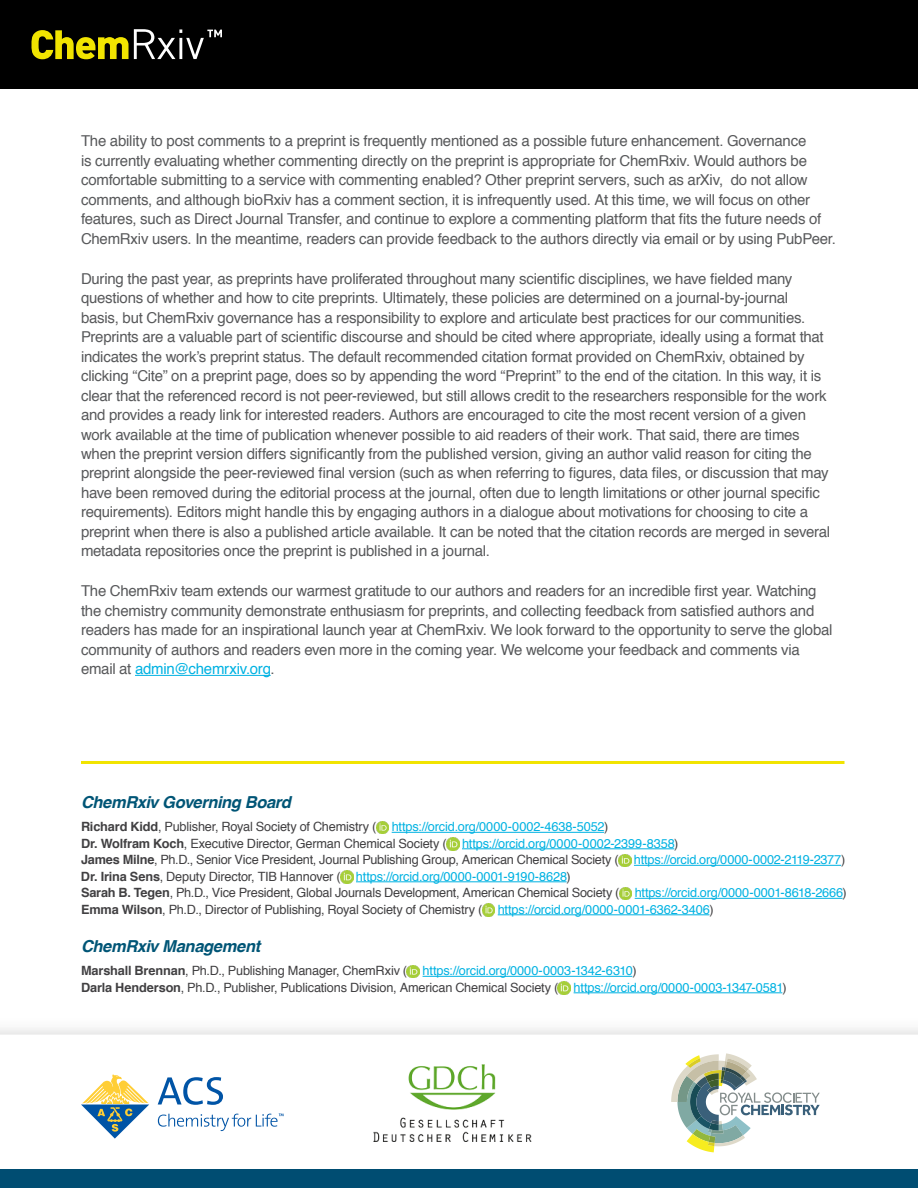
<style>
.page{position:relative;width:918px;height:1188px;background:#fff}
.page>*{position:absolute;margin:0;border:0;box-sizing:border-box;transform-origin:0 0}
.t1{font:italic 700 16.5px "Helvetica";letter-spacing:-.02em;color:#005576}
.t2{font:15px/19.5px "Helvetica";letter-spacing:-.015em;color:#58595b}
.t3{font:12.75px/16.5px "Helvetica";letter-spacing:-.015em;color:#414042}
.s1{color:#00b2e2}
.s2{font-weight:700}
</style>
<div class="page">
<svg style="left:671px;top:1053px;width:149px;height:99px"></svg>
<img style="left:374px;top:1064px;width:158px;height:78px">
<svg style="left:158px;top:1077px;width:65px;height:28px"></svg>
<svg style="left:158px;top:1114px;width:126px;height:17px"></svg>
<svg style="left:81px;top:1074px;width:68px;height:65px"></svg>
<hr style="left:135px;top:675px;width:136px;height:1px;background:#00b2e2">
<hr style="left:392px;top:832px;width:212px;height:1px;background:#00b2e2">
<hr style="left:462px;top:849px;width:212px;height:1px;background:#00b2e2">
<hr style="left:634px;top:865px;width:207px;height:1px;background:#00b2e2">
<hr style="left:356px;top:882px;width:211px;height:1px;background:#00b2e2">
<hr style="left:635px;top:898px;width:208px;height:1px;background:#00b2e2">
<hr style="left:498px;top:915px;width:211px;height:1px;background:#00b2e2">
<hr style="left:423px;top:976px;width:209px;height:1px;background:#00b2e2">
<hr style="left:574px;top:993px;width:208px;height:1px;background:#00b2e2">
<svg style="left:376px;top:821px;width:13px;height:13px"></svg>
<svg style="left:446px;top:838px;width:13px;height:12px"></svg>
<svg style="left:618px;top:854px;width:13px;height:13px"></svg>
<svg style="left:340px;top:871px;width:13px;height:12px"></svg>
<svg style="left:619px;top:887px;width:13px;height:13px"></svg>
<svg style="left:482px;top:904px;width:13px;height:12px"></svg>
<svg style="left:407px;top:965px;width:13px;height:13px"></svg>
<svg style="left:558px;top:982px;width:13px;height:12px"></svg>
<div style="left:0;top:1170px;width:918px;height:18px;background:#004d72"></div>
<hr style="left:81px;top:761px;width:763px;height:3px;background:#f1e400">
<div style="left:0;top:0;width:918px;height:88px;background:#000"></div>
<svg style="left:31px;top:29px;width:191px;height:30px"></svg>
<div style="left:0;top:1028px;width:918px;height:7px;background:#f0f0f0"></div>
<p class="t2" style="left:81px;top:132px;width:756px">The ability to post comments to a preprint is frequently mentioned as a possible future enhancement. Governance<br>is currently evaluating whether commenting directly on the preprint is appropriate for ChemRxiv. Would authors be comfortable submitting to a service with commenting enabled? Other preprint servers, such as arXiv, do not allow comments, and although bioRxiv has a comment section, it is infrequently used. At this time, we will focus on other features, such as Direct Journal Transfer, and continue to explore a commenting platform that fits the future needs of ChemRxiv users. In the meantime, readers can provide feedback to the authors directly via email or by using PubPeer.</p>
<p class="t2" style="left:81px;top:269px;width:751px">During the past year, as preprints have proliferated throughout many scientific disciplines, we have fielded many questions of whether and how to cite preprints. Ultimately, these policies are determined on a journal-by-journal<br>basis, but ChemRxiv governance has a responsibility to explore and articulate best practices for our communities.<br>Preprints are a valuable part of scientific discourse and should be cited where appropriate, ideally using a format that indicates the work’s preprint status. The default recommended citation format provided on ChemRxiv, obtained by clicking “Cite” on a preprint page, does so by appending the word “Preprint” to the end of the citation. In this way, it is clear that the referenced record is not peer-reviewed, but still allows credit to the researchers responsible for the work and provides a ready link for interested readers. Authors are encouraged to cite the most recent version of a given work available at the time of publication whenever possible to aid readers of their work. That said, there are times when the preprint version differs significantly from the published version, giving an author valid reason for citing the preprint alongside the peer-reviewed final version (such as when referring to figures, data files, or discussion that may have been removed during the editorial process at the journal, often due to length limitations or other journal specific requirements). Editors might handle this by engaging authors in a dialogue about motivations for choosing to cite a preprint when there is also a published article available. It can be noted that the citation records are merged in several metadata repositories once the preprint is published in a journal.</p>
<p class="t2" style="left:81px;top:582px;width:753px">The ChemRxiv team extends our warmest gratitude to our authors and readers for an incredible first year. Watching the chemistry community demonstrate enthusiasm for preprints, and collecting feedback from satisfied authors and readers has made for an inspirational launch year at ChemRxiv. We look forward to the opportunity to serve the global community of authors and readers even more in the coming year. We welcome your feedback and comments via email at <span class="s1">admin@chemrxiv.org</span>.</p>
<p class="t1" style="left:81px;top:789px;width:211px">ChemRxiv Governing Board</p>
<p class="t3" style="left:81px;top:819px;width:767px"><span class="s2">Richard Kidd</span>, Publisher, Royal Society of Chemistry ( <span class="s1">https://orcid.org/0000-0002-4638-5052</span>)<br><span class="s2">Dr. Wolfram Koch</span>, Executive Director, German Chemical Society ( <span class="s1">https://orcid.org/0000-0002-2399-8358</span>)<br><span class="s2">James Milne</span>, Ph.D., Senior Vice President, Journal Publishing Group, American Chemical Society ( <span class="s1">https://orcid.org/0000-0002-2119-2377</span>)<br><span class="s2">Dr. Irina Sens</span>, Deputy Director, TIB Hannover ( <span class="s1">https://orcid.org/0000-0001-9190-8628</span>)<br><span class="s2">Sarah B. Tegen</span>, Ph.D., Vice President, Global Journals Development, American Chemical Society ( <span class="s1">https://orcid.org/0000-0001-8618-2666</span>)<br><span class="s2">Emma Wilson</span>, Ph.D., Director of Publishing, Royal Society of Chemistry ( <span class="s1">https://orcid.org/0000-0001-6362-3406</span>)</p>
<p class="t1" style="left:81px;top:933px;width:181px">ChemRxiv Management</p>
<p class="t3" style="left:81px;top:963px;width:707px"><span class="s2">Marshall Brennan</span>, Ph.D., Publishing Manager, ChemRxiv ( <span class="s1">https://orcid.org/0000-0003-1342-6310</span>)<br><span class="s2">Darla Henderson</span>, Ph.D., Publisher, Publications Division, American Chemical Society ( <span class="s1">https://orcid.org/0000-0003-1347-0581</span>)</p>
</div>
